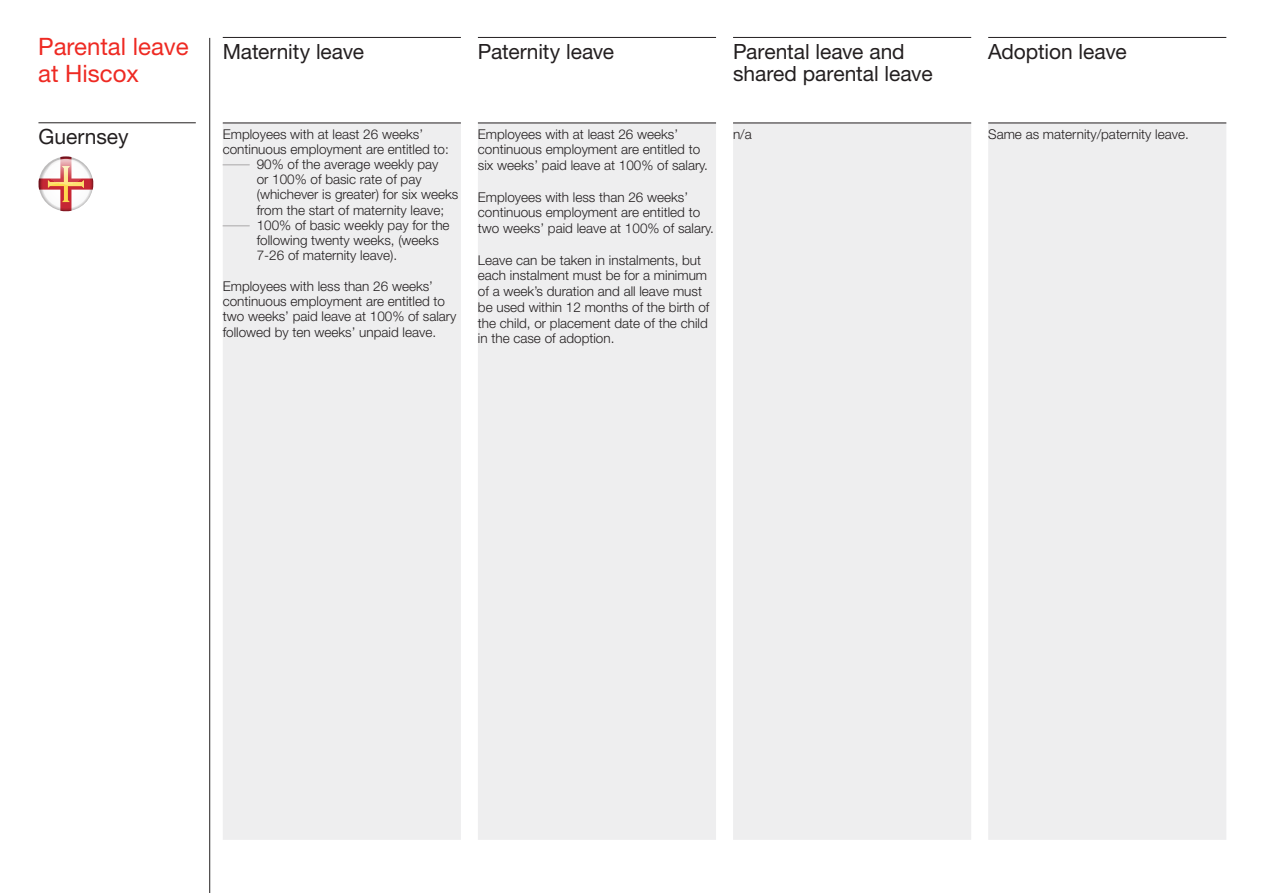
<style>
.page{position:relative;width:1263px;height:893px;background:#fff}
.page>*{position:absolute;margin:0;border:0;box-sizing:border-box;transform-origin:0 0}
.title_-_16_18pt{font:24px/27px "Helvetica Neue LT Std";color:#ee2a23}
.table_header_-_14_15{font:21px/22.5px "Helvetica Neue LT Std";letter-spacing:-.005em;color:#231f20}
.body_copy_-_9_10_5pt{font:21px "Helvetica Neue LT Std";color:#231f20}
.body_copy_-_9_10_5pt-2{font:300 13.5px/15.8px "Helvetica Neue LT Std";color:#231f20}
.bullets_-_9_10_5pt{font:300 13.5px/15.3px "Helvetica Neue LT Std";color:#231f20}
</style>
<div class="page">
<hr style="left:209px;top:38px;width:1px;height:855px;background:#231f20">
<div style="left:223px;top:123px;width:1003px;height:717px;background:#eeeeef"></div>
<hr style="left:733px;top:123px;width:238px;height:1px;background:#231f20">
<hr style="left:988px;top:123px;width:238px;height:1px;background:#231f20">
<hr style="left:223px;top:123px;width:238px;height:1px;background:#231f20">
<hr style="left:478px;top:123px;width:238px;height:1px;background:#231f20">
<hr style="left:223px;top:37px;width:238px;height:1px;background:#231f20">
<hr style="left:478px;top:37px;width:238px;height:1px;background:#231f20">
<hr style="left:733px;top:37px;width:238px;height:1px;background:#231f20">
<hr style="left:988px;top:37px;width:238px;height:1px;background:#231f20">
<svg style="left:38px;top:156px;width:56px;height:55px"></svg>
<svg style="left:39px;top:157px;width:54px;height:54px"></svg>
<svg style="left:48px;top:159px;width:36px;height:25px"></svg>
<hr style="left:38px;top:123px;width:158px;height:1px;background:#231f20">
<svg style="left:223px;top:165px;width:27px;height:1px"></svg>
<svg style="left:223px;top:226px;width:27px;height:1px"></svg>
<p class="title_-_16_18pt" style="left:38px;top:33px;width:152px">Parental leave at Hiscox</p>
<p class="table_header_-_14_15" style="left:223px;top:40px;width:143px">Maternity leave</p>
<p class="table_header_-_14_15" style="left:478px;top:40px;width:138px">Paternity leave</p>
<p class="table_header_-_14_15" style="left:733px;top:40px;width:201px">Parental leave and shared parental leave</p>
<p class="table_header_-_14_15" style="left:988px;top:40px;width:140px">Adoption leave</p>
<p class="body_copy_-_9_10_5pt" style="left:38px;top:124px;width:92px">Guernsey</p>
<p class="body_copy_-_9_10_5pt-2" style="left:733px;top:126px;width:20px">n/a</p>
<p class="body_copy_-_9_10_5pt-2" style="left:988px;top:126px;width:202px">Same as maternity/paternity leave.</p>
<p class="bullets_-_9_10_5pt" style="left:223px;top:126px;width:228px">Employees with at least 26 weeks’ continuous employment are entitled to:</p>
<p class="body_copy_-_9_10_5pt-2" style="left:257px;top:156px;width:203px;line-height:15.3px">90% of the average weekly pay<br>or 100% of basic rate of pay (whichever is greater) for six weeks from the start of maternity leave;</p>
<p class="body_copy_-_9_10_5pt-2" style="left:257px;top:217px;width:194px;line-height:15.3px">100% of basic weekly pay for the following twenty weeks, (weeks<br>7-26 of maternity leave).</p>
<p class="bullets_-_9_10_5pt" style="left:223px;top:278px;width:235px">Employees with less than 26 weeks’ continuous employment are entitled to two weeks’ paid leave at 100% of salary followed by ten weeks’ unpaid leave.</p>
<p class="body_copy_-_9_10_5pt-2" style="left:478px;top:126px;width:232px">Employees with at least 26 weeks’ continuous employment are entitled to six weeks’ paid leave at 100% of salary.</p>
<p class="body_copy_-_9_10_5pt-2" style="left:478px;top:189px;width:238px">Employees with less than 26 weeks’ continuous employment are entitled to two weeks’ paid leave at 100% of salary.</p>
<p class="body_copy_-_9_10_5pt-2" style="left:478px;top:252px;width:233px">Leave can be taken in instalments, but each instalment must be for a minimum of a week’s duration and all leave must be used within 12 months of the birth of the child, or placement date of the child in the case of adoption.</p>
</div>
